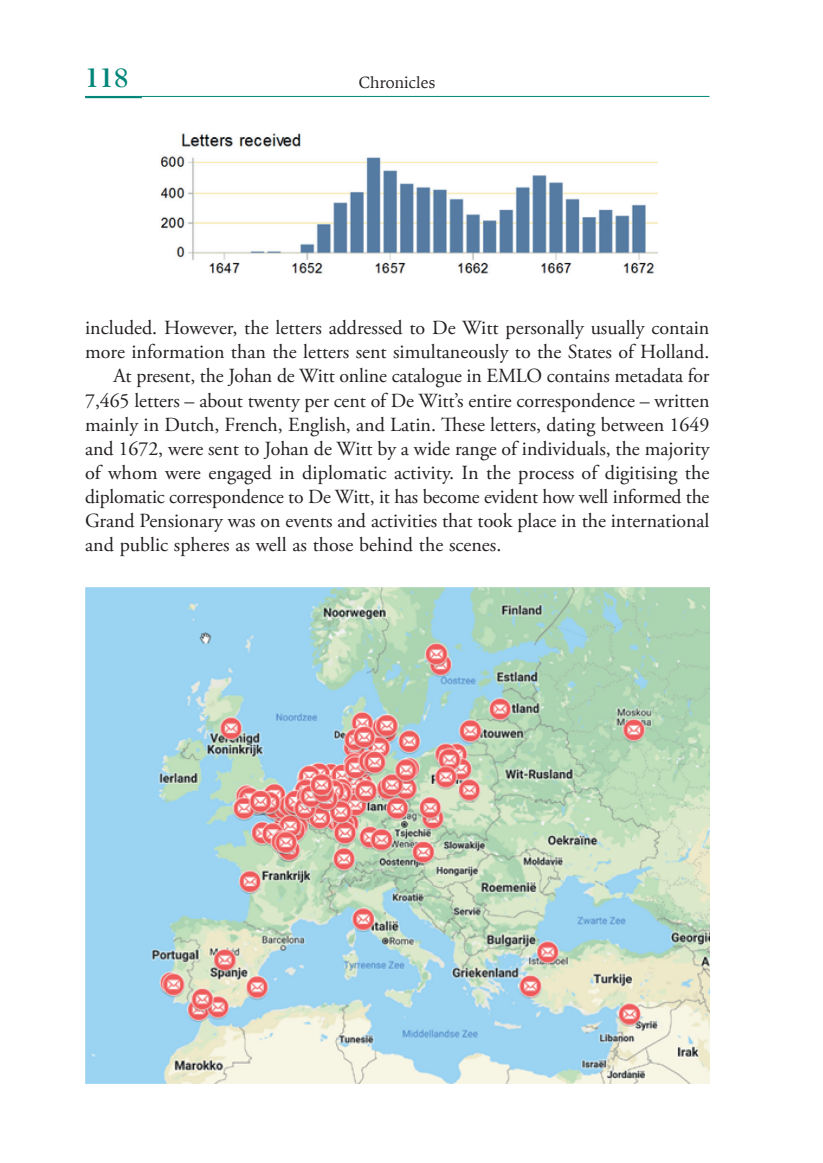
<style>
.page{position:relative;width:823px;height:1163px;background:#fff}
.page>*{position:absolute;margin:0;border:0;box-sizing:border-box;transform-origin:0 0}
.t1{font:700 26px "Revival 565 EU";color:#008679}
.t2{font:20px "Adobe Garamond Pro";color:#231f20}
.t3{font:16px "Iowan Old St EU";color:#231f20}
</style>
<div class="page">
<hr style="left:85px;top:96px;width:624px;height:1px;background:#008679">
<hr style="left:85px;top:96px;width:57px;height:2px;background:#008679">
<img style="left:160px;top:133px;width:497px;height:141px">
<img style="left:85px;top:587px;width:624px;height:496px">
<h1 class="t1" style="left:85px;top:62px;width:45px">118</h1>
<p class="t3" style="left:359px;top:73px;width:78px">Chronicles</p>
<p class="t2" style="left:85px;top:319px;width:625px">included. However, the letters addressed to De Witt personally usually contain</p>
<p class="t2" style="left:85px;top:344px;width:625px">more information than the letters sent simultaneously to the States of Holland.</p>
<p class="t2" style="left:113px;top:368px;width:597px">At present, the Johan de Witt online catalogue in EMLO contains metadata for</p>
<p class="t2" style="left:85px;top:392px;width:625px">7,465 letters – about twenty per cent of De Witt’s entire correspondence – written</p>
<p class="t2" style="left:85px;top:416px;width:625px">mainly in Dutch, French, English, and Latin. These letters, dating between 1649</p>
<p class="t2" style="left:85px;top:440px;width:625px">and 1672, were sent to Johan de Witt by a wide range of individuals, the majority</p>
<p class="t2" style="left:85px;top:464px;width:625px">of whom were engaged in diplomatic activity. In the process of digitising the</p>
<p class="t2" style="left:85px;top:488px;width:625px">diplomatic correspondence to De Witt, it has become evident how well informed the</p>
<p class="t2" style="left:85px;top:513px;width:625px">Grand Pensionary was on events and activities that took place in the international</p>
<p class="t2" style="left:85px;top:537px;width:417px">and public spheres as well as those behind the scenes.</p>
</div>
